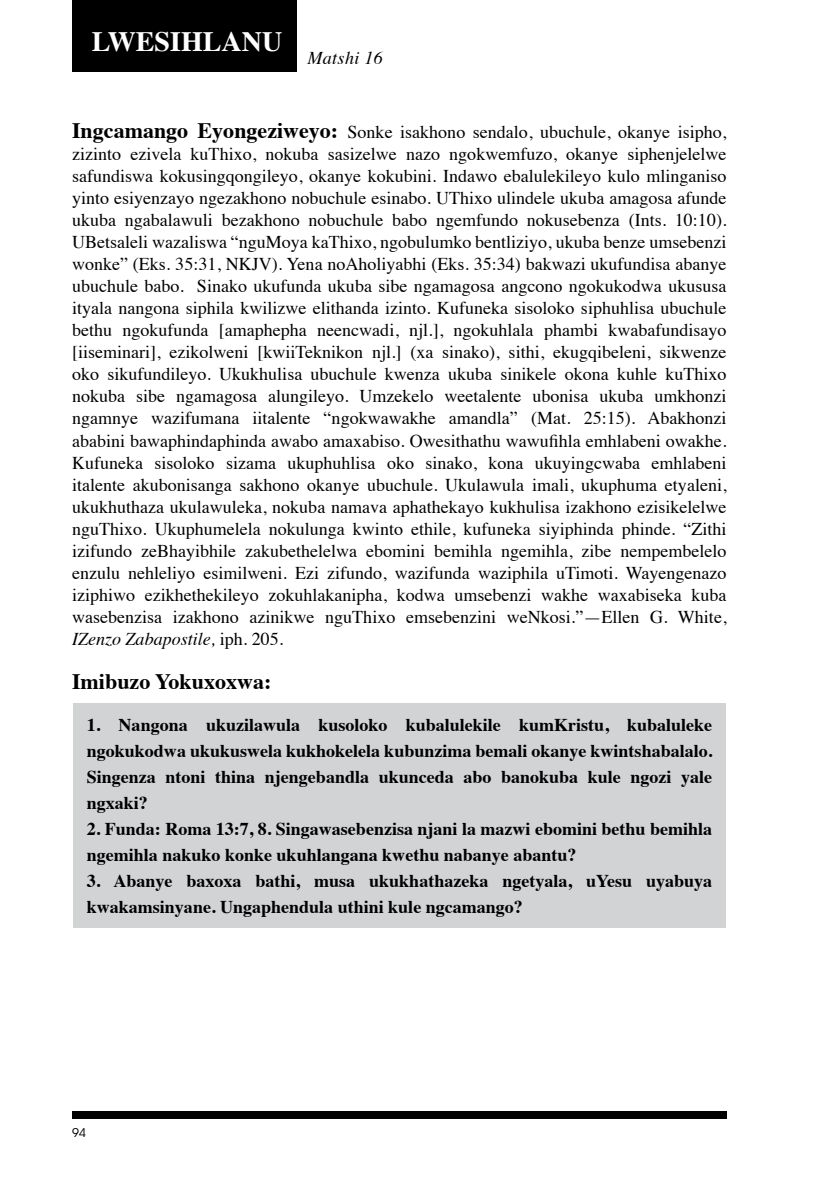
<style>
.page{position:relative;width:840px;height:1191px;background:#fff}
.page>*{position:absolute;margin:0;border:0;box-sizing:border-box;transform-origin:0 0}
.t1{font:700 28px "Times";color:#fff}
.t2{font:700 22px "Times";color:#000}
.t3{font:18px/22px "Times";color:#000;text-align:justify}
.t4{font:700 18px/26px "Times";color:#000}
.t5{font:italic 18px "Times";letter-spacing:.02em;color:#000}
.t6{font:12px "ITC Avant Garde Std";color:#000}
.s1{font-weight:700;font-size:22px}
.s2{font-style:italic}
</style>
<div class="page">
<div style="left:72px;top:1111px;width:654px;height:8px;background:#000"></div>
<div style="left:72px;top:0;width:225px;height:71px;background:#000"></div>
<div style="left:73px;top:704px;width:652px;height:224px;background:#d1d3d4"></div>
<h1 class="t1" style="left:92px;top:15px;width:192px">LWESIHLANU</h1>
<p class="t5" style="left:307px;top:42px;width:77px">Matshi 16</p>
<p class="t3" style="left:72px;top:120px;width:655px"><span class="s1">Ingcamango Eyongeziweyo:</span> Sonke isakhono sendalo, ubuchule, okanye isipho, zizinto ezivela kuThixo, nokuba sasizelwe nazo ngokwemfuzo, okanye siphenjelelwe safundiswa kokusingqongileyo, okanye kokubini. Indawo ebalulekileyo kulo mlinganiso yinto esiyenzayo ngezakhono nobuchule esinabo. UThixo ulindele ukuba amagosa afunde ukuba ngabalawuli bezakhono nobuchule babo ngemfundo nokusebenza (Ints. 10:10).<br>UBetsaleli wazaliswa “nguMoya kaThixo, ngobulumko bentliziyo, ukuba benze umsebenzi wonke” (Eks. 35:31, NKJV). Yena noAholiyabhi (Eks. 35:34) bakwazi ukufundisa abanye ubuchule babo. Sinako ukufunda ukuba sibe ngamagosa angcono ngokukodwa ukususa ityala nangona siphila kwilizwe elithanda izinto. Kufuneka sisoloko siphuhlisa ubuchule bethu ngokufunda [amaphepha neencwadi, njl.], ngokuhlala phambi kwabafundisayo [iiseminari], ezikolweni [kwiiTeknikon njl.] (xa sinako), sithi, ekugqibeleni, sikwenze oko sikufundileyo. Ukukhulisa ubuchule kwenza ukuba sinikele okona kuhle kuThixo nokuba sibe ngamagosa alungileyo. Umzekelo weetalente ubonisa ukuba umkhonzi ngamnye wazifumana iitalente “ngokwawakhe amandla” (Mat. 25:15). Abakhonzi ababini bawaphindaphinda awabo amaxabiso. Owesithathu wawufihla emhlabeni owakhe.<br>Kufuneka sisoloko sizama ukuphuhlisa oko sinako, kona ukuyingcwaba emhlabeni italente akubonisanga sakhono okanye ubuchule. Ukulawula imali, ukuphuma etyaleni, ukukhuthaza ukulawuleka, nokuba namava aphathekayo kukhulisa izakhono ezisikelelwe nguThixo. Ukuphumelela nokulunga kwinto ethile, kufuneka siyiphinda phinde. “Zithi izifundo zeBhayibhile zakubethelelwa ebomini bemihla ngemihla, zibe nempembelelo enzulu nehleliyo esimilweni. Ezi zifundo, wazifunda waziphila uTimoti. Wayengenazo iziphiwo ezikhethekileyo zokuhlakanipha, kodwa umsebenzi wakhe waxabiseka kuba wasebenzisa izakhono azinikwe nguThixo emsebenzini weNkosi.”—Ellen G. White, <span class="s2">IZenzo Zabapostile,</span> iph. 205.</p>
<p class="t2" style="left:72px;top:660px;width:201px">Imibuzo Yokuxoxwa:</p>
<p class="t4" style="left:87px;top:710px;width:626px;text-align:justify">1. Nangona ukuzilawula kusoloko kubalulekile kumKristu, kubaluleke ngokukodwa ukukuswela kukhokelela kubunzima bemali okanye kwintshabalalo.<br>Singenza ntoni thina njengebandla ukunceda abo banokuba kule ngozi yale ngxaki?</p>
<p class="t4" style="left:87px;top:814px;width:626px">2. Funda: Roma 13:7, 8. Singawasebenzisa njani la mazwi ebomini bethu bemihla ngemihla nakuko konke ukuhlangana kwethu nabanye abantu?</p>
<p class="t4" style="left:87px;top:866px;width:626px">3. Abanye baxoxa bathi, musa ukukhathazeka ngetyala, uYesu uyabuya kwakamsinyane. Ungaphendula uthini kule ngcamango?</p>
<p class="t6" style="left:72px;top:1125px;width:15px">94</p>
</div>
